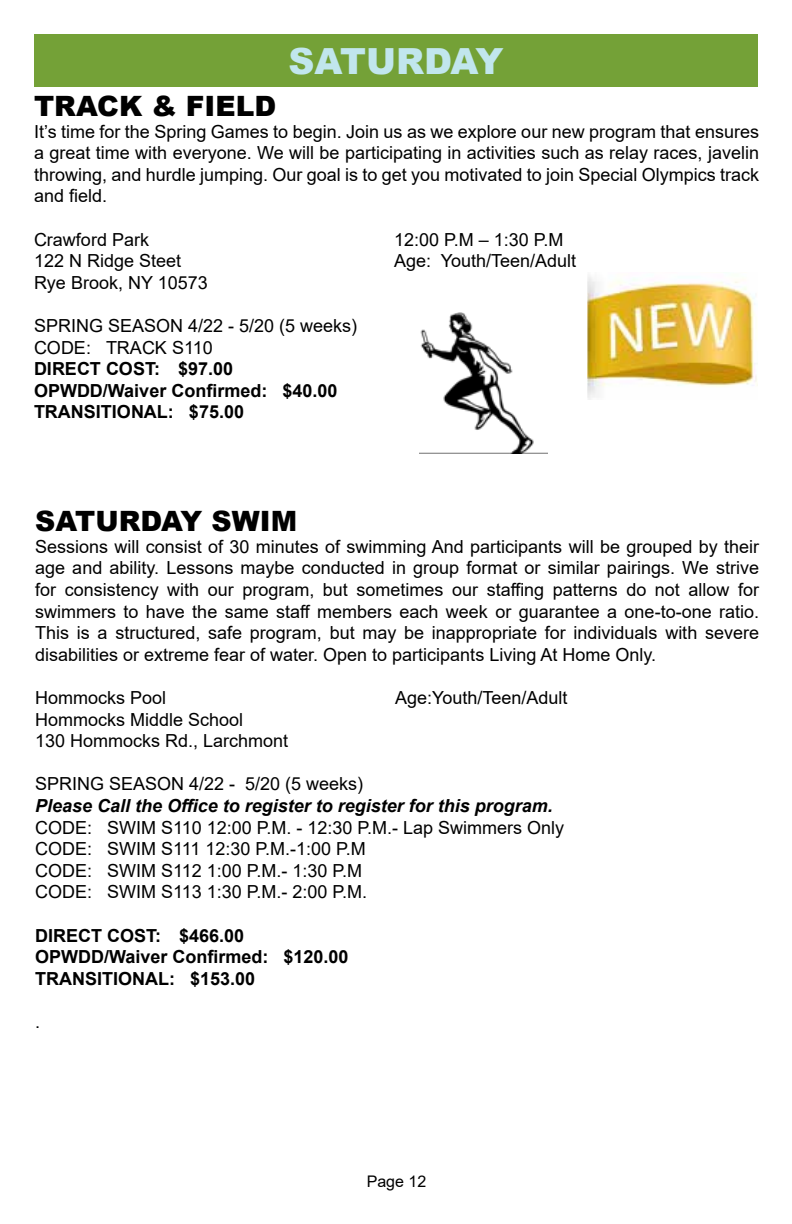
<style>
.page{position:relative;width:792px;height:1224px;background:#fff}
.page>*{position:absolute;margin:0;border:0;box-sizing:border-box;transform-origin:0 0}
.t1{font:900 36px "Arial";color:#c1e6ed}
.t2{font:900 28px "Arial";color:#000}
.t3{font:18px/21.6px "Arial";color:#000}
.t4{font:700 18px/21.6px "Arial";color:#000}
.t5{font:italic 700 18px "Arial";color:#000}
.t6{font:16px "Arial";color:#000}
</style>
<div class="page">
<div style="left:34px;top:34px;width:724px;height:52px;background:#74a137"></div>
<img style="left:419px;top:312px;width:129px;height:142px">
<img style="left:588px;top:276px;width:170px;height:123px">
<h1 class="t1" style="left:289px;top:35px;width:216px">SATURDAY</h1>
<h2 class="t2" style="left:34px;top:86px;width:244px">TRACK &amp; FIELD</h2>
<p class="t3" style="left:34px;top:120px;width:727px;text-align:justify">It’s time for the Spring Games to begin. Join us as we explore our new program that ensures a great time with everyone. We will be participating in activities such as relay races, javelin throwing, and hurdle jumping. Our goal is to get you motivated to join Special Olympics track and field.</p>
<p class="t3" style="left:34px;top:228px;width:117px">Crawford Park</p>
<p class="t3" style="left:394px;top:228px;width:171px">12:00 P.M – 1:30 P.M</p>
<p class="t3" style="left:34px;top:250px;width:149px">122 N Ridge Steet</p>
<p class="t3" style="left:394px;top:250px;width:184px">Age: Youth/Teen/Adult</p>
<p class="t3" style="left:34px;top:272px;width:175px">Rye Brook, NY 10573</p>
<p class="t3" style="left:34px;top:315px;width:325px">SPRING SEASON 4/22 - 5/20 (5 weeks)<br>CODE: TRACK S110</p>
<p class="t4" style="left:34px;top:358px;width:305px">DIRECT COST: $97.00<br>OPWDD/Waiver Confirmed: $40.00<br>TRANSITIONAL: $75.00</p>
<h2 class="t2" style="left:35px;top:501px;width:264px">SATURDAY SWIM</h2>
<p class="t3" style="left:35px;top:535px;width:725px;text-align:justify">Sessions will consist of 30 minutes of swimming And participants will be grouped by their age and ability. Lessons maybe conducted in group format or similar pairings. We strive for consistency with our program, but sometimes our staffing patterns do not allow for swimmers to have the same staff members each week or guarantee a one-to-one ratio.<br>This is a structured, safe program, but may be inappropriate for individuals with severe disabilities or extreme fear of water. Open to participants Living At Home Only.</p>
<p class="t3" style="left:35px;top:687px;width:133px">Hommocks Pool</p>
<p class="t3" style="left:395px;top:687px;width:174px">Age:Youth/Teen/Adult</p>
<p class="t3" style="left:35px;top:708px;width:255px">Hommocks Middle School<br>130 Hommocks Rd., Larchmont</p>
<p class="t3" style="left:35px;top:773px;width:330px">SPRING SEASON 4/22 - 5/20 (5 weeks)</p>
<p class="t5" style="left:35px;top:794px;width:519px">Please Call the Office to register to register for this program.</p>
<p class="t3" style="left:35px;top:816px;width:531px">CODE: SWIM S110 12:00 P.M. - 12:30 P.M.- Lap Swimmers Only CODE: SWIM S111 12:30 P.M.-1:00 P.M<br>CODE: SWIM S112 1:00 P.M.- 1:30 P.M<br>CODE: SWIM S113 1:30 P.M.- 2:00 P.M.</p>
<p class="t4" style="left:35px;top:925px;width:315px">DIRECT COST: $466.00<br>OPWDD/Waiver Confirmed: $120.00<br>TRANSITIONAL: $153.00</p>
<p class="t3" style="left:35px;top:1011px;width:7px">.</p>
<p class="t6" style="left:367px;top:1170px;width:61px">Page 12</p>
</div>
